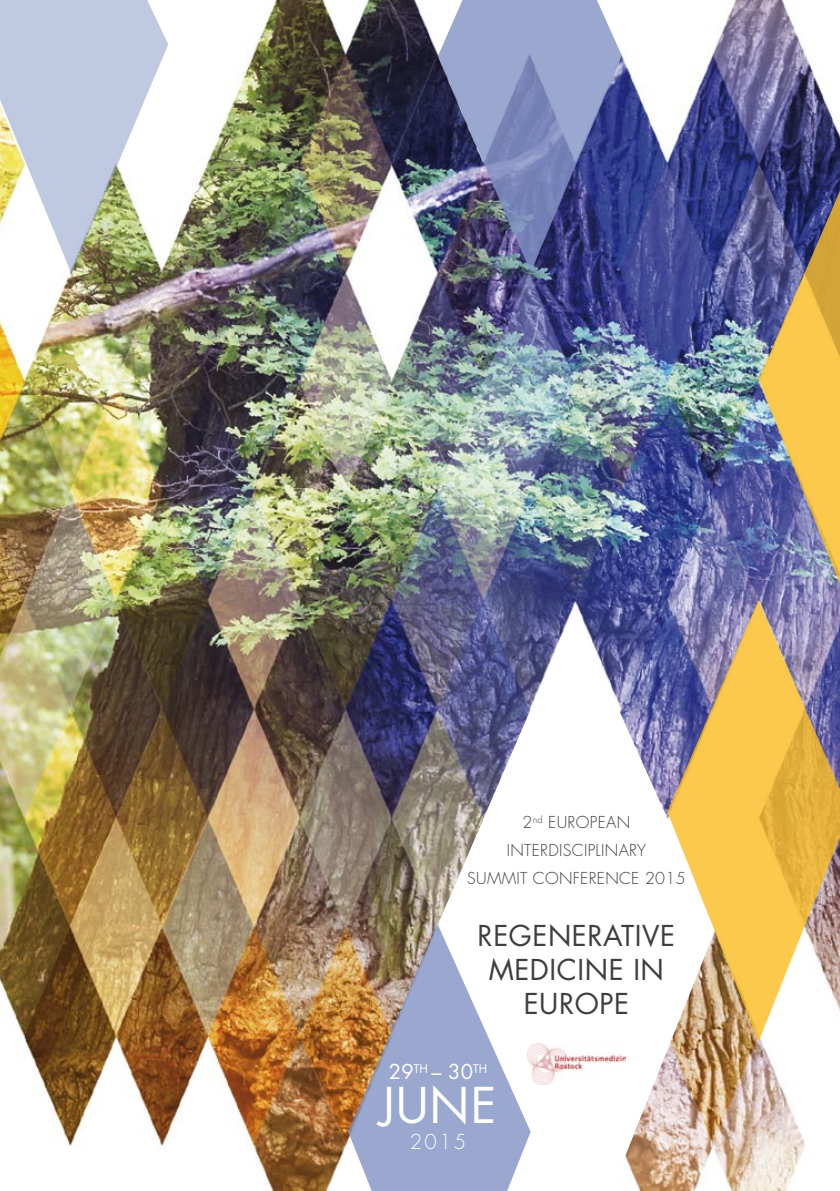
<style>
.page{position:relative;width:840px;height:1191px;background:#fff}
.page>*{position:absolute;margin:0;border:0;box-sizing:border-box;transform-origin:0 0}
.t1{font:48px "Futura";color:#fff}
.t2{font:28px/34px "Futura";letter-spacing:.02em;color:#3e3d40;text-align:center}
.t3{font:20px "Futura";color:#fff}
.t4{font:300 20px "Futura";color:#fff}
.t5{font:300 16px/28px "Futura";letter-spacing:.02em;color:#3e3d40;text-align:center}
</style>
<div class="page">
<img style="left:0;top:0;width:839px;height:1191px">
<img style="left:436px;top:609px;width:279px;height:582px">
<svg style="left:348px;top:924px;width:182px;height:267px;fill:#9aa8d0"></svg>
<img style="left:527px;top:1043px;width:98px;height:41px">
<svg style="left:0;top:0;width:168px;height:274px;fill:#c0c9e2"></svg>
<img style="left:438px;top:0;width:183px;height:272px">
<img style="left:667px;top:600px;width:172px;height:441px">
<img style="left:758px;top:172px;width:81px;height:437px">
<p class="t5" style="left:467px;top:809px;width:220px">2<sup>nd</sup> EUROPEAN<br>INTERDISCIPLINARY<br>SUMMIT CONFERENCE 2015</p>
<h2 class="t2" style="left:477px;top:919px;width:199px">REGENERATIVE<br>MEDICINE IN<br>EUROPE</h2>
<p class="t3" style="left:388px;top:1059px;width:100px">29<sup>TH</sup> – 30<sup>TH</sup></p>
<h1 class="t1" style="left:379px;top:1075px;width:49px">JUNE</h1>
<p class="t4" style="left:409px;top:1130px;width:58px">2015</p>
</div>
